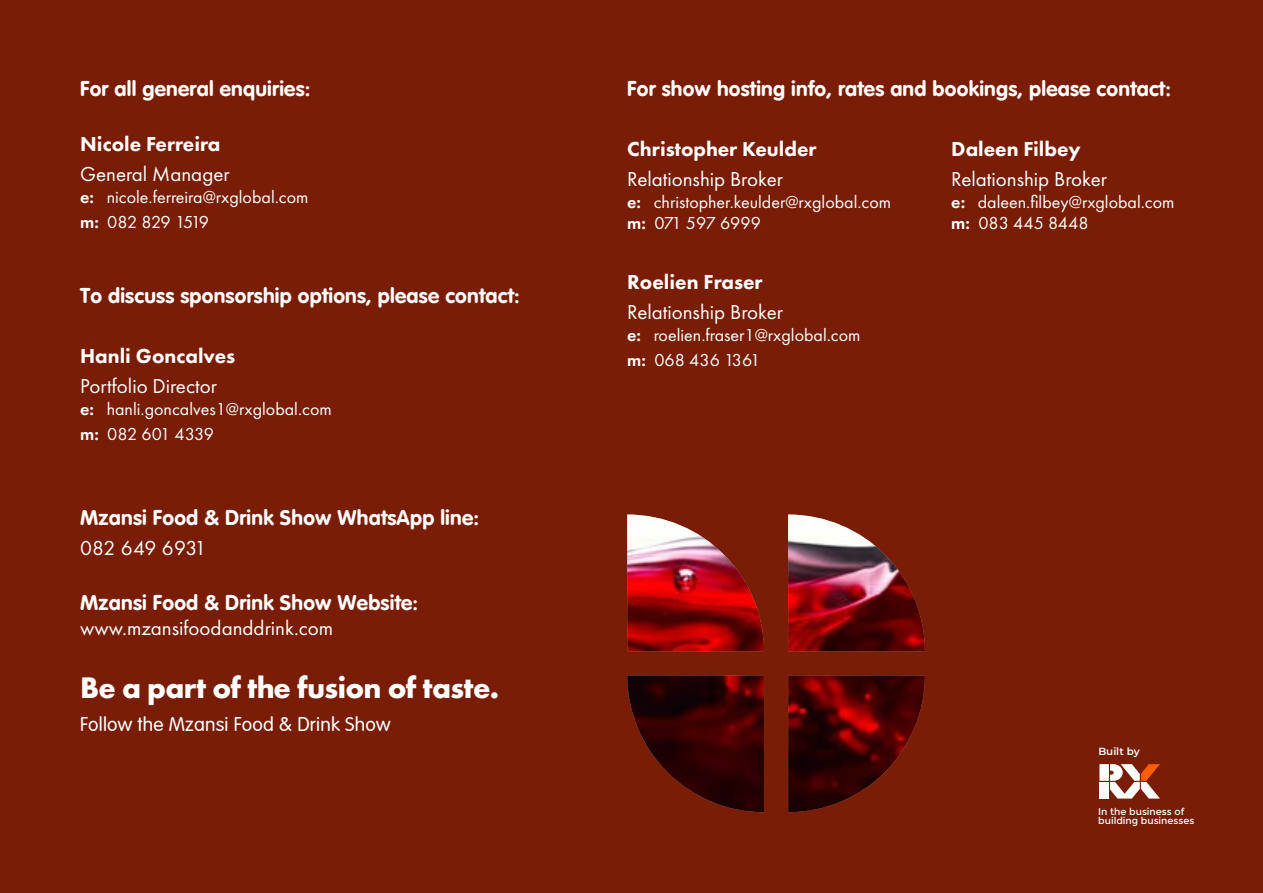
<style>
.page{position:relative;width:1263px;height:893px;background:#791d06}
.page>*{position:absolute;margin:0;border:0;box-sizing:border-box;transform-origin:0 0}
.t1{font:700 30.9px "Futura PT";letter-spacing:-.02em;color:#fff}
.t2{font:21px "VAG Rounded Bold";letter-spacing:.01em;color:#fff}
.t3{font:21px "Futura PT";color:#fff}
.t4{font:800 21px "Futura PT";color:#fff}
.t5{font:300 19.5px "VAG Rounded";letter-spacing:.01em;color:#fff}
.t6{font:18px/25.2px "Futura PT";color:#fff}
.t7{font:600 10.35px "Montserrat";color:#fff}
.t8{font:9.75px/9px "Montserrat";color:#fff}
.s1{font-weight:600}
</style>
<div class="page">
<img style="left:627px;top:514px;width:298px;height:298px">
<svg style="left:1099px;top:764px;width:61px;height:35px"></svg>
<div style="left:1099px;top:782px;width:10px;height:17px;background:#fff"></div>
<p class="t2" style="left:80px;top:76px;width:232px">For all general enquiries:</p>
<p class="t4" style="left:80px;top:131px;width:142px">Nicole Ferreira</p>
<p class="t3" style="left:80px;top:162px;width:151px">General Manager</p>
<p class="t6" style="left:80px;top:184px;width:230px"><span class="s1">e:</span> nicole.ferreira@rxglobal.com <span class="s1">m:</span> 082 829 1519</p>
<p class="t2" style="left:80px;top:283px;width:441px">To discuss sponsorship options, please contact:</p>
<p class="t4" style="left:80px;top:343px;width:157px">Hanli Goncalves</p>
<p class="t3" style="left:80px;top:374px;width:138px">Portfolio Director</p>
<p class="t6" style="left:80px;top:396px;width:253px"><span class="s1">e:</span> hanli.goncalves1@rxglobal.com <span class="s1">m:</span> 082 601 4339</p>
<p class="t2" style="left:80px;top:505px;width:400px">Mzansi Food &amp; Drink Show WhatsApp line:</p>
<p class="t3" style="left:80px;top:536px;width:128px">082 649 6931</p>
<p class="t2" style="left:80px;top:590px;width:340px">Mzansi Food &amp; Drink Show Website:</p>
<p class="t3" style="left:80px;top:616px;width:255px">www.mzansifoodanddrink.com</p>
<h1 class="t1" style="left:80px;top:667px;width:421px">Be a part of the fusion of taste.</h1>
<p class="t5" style="left:80px;top:713px;width:312px">Follow the Mzansi Food &amp; Drink Show</p>
<p class="t2" style="left:627px;top:76px;width:545px">For show hosting info, rates and bookings, please contact:</p>
<p class="t4" style="left:627px;top:136px;width:191px">Christopher Keulder</p>
<p class="t4" style="left:951px;top:136px;width:131px">Daleen Filbey</p>
<p class="t3" style="left:627px;top:167px;width:157px">Relationship Broker</p>
<p class="t3" style="left:951px;top:167px;width:157px">Relationship Broker</p>
<p class="t6" style="left:627px;top:189px;width:265px"><span class="s1">e:</span> christopher.keulder@rxglobal.com</p>
<p class="t6" style="left:951px;top:189px;width:225px"><span class="s1">e:</span> daleen.filbey@rxglobal.com</p>
<p class="t6" style="left:627px;top:210px;width:135px"><span class="s1">m:</span> 071 597 6999</p>
<p class="t6" style="left:951px;top:210px;width:139px"><span class="s1">m:</span> 083 445 8448</p>
<p class="t4" style="left:627px;top:269px;width:137px">Roelien Fraser</p>
<p class="t3" style="left:627px;top:300px;width:157px">Relationship Broker</p>
<p class="t6" style="left:627px;top:322px;width:235px"><span class="s1">e:</span> roelien.fraser1@rxglobal.com <span class="s1">m:</span> 068 436 1361</p>
<p class="t7" style="left:1098px;top:744px;width:43px">Built by</p>
<p class="t8" style="left:1098px;top:808px;width:98px">In the business of building businesses</p>
</div>
